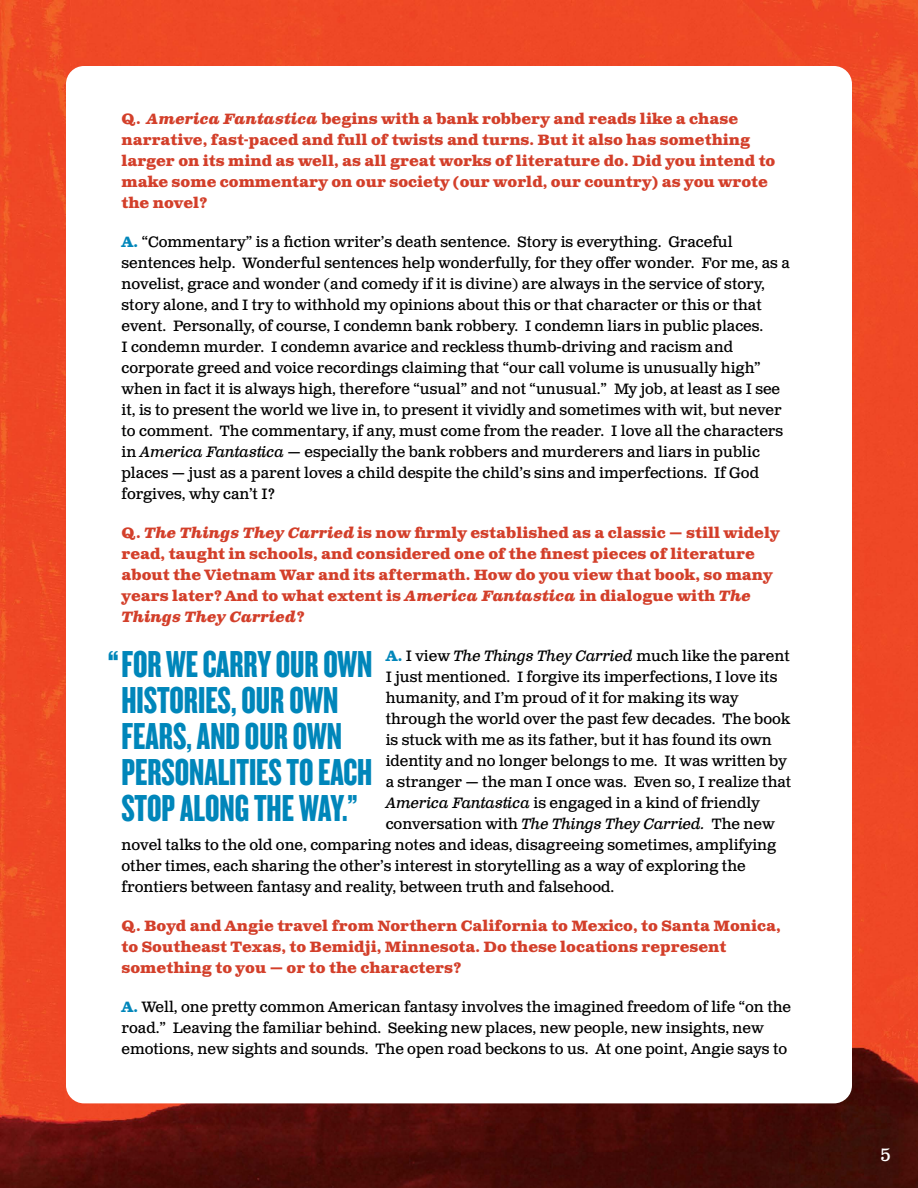
<style>
.page{position:relative;width:918px;height:1188px;background:#fff}
.page>*{position:absolute;margin:0;border:0;box-sizing:border-box;transform-origin:0 0}
.t1{font:42px "Knockout 68 Full Featherwt";color:#0086ba}
.t2{font:39px/36px "Knockout 68 Full Featherwt";color:#0086ba}
.t3{font:18px "Clarendon Text Pro";color:#fff}
.t4{font:15px/21px "Clarendon Text Pro";color:#000}
.t5{font:700 15px/21px "Clarendon Text Pro";color:#d33f2a}
.s1{font-style:italic}
.s2{font-weight:700;color:#0086ba}
</style>
<div class="page">
<img style="left:0;top:0;width:918px;height:1188px">
<div style="left:66px;top:66px;width:786px;height:1037px;background:#fff;border-radius:18px"></div>
<p class="t5" style="left:122px;top:110px;width:655px">Q. <span class="s1">America Fantastica</span> begins with a bank robbery and reads like a chase narrative, fast-paced and full of twists and turns. But it also has something larger on its mind as well, as all great works of literature do. Did you intend to make some commentary on our society (our world, our country) as you wrote the novel?</p>
<p class="t4" style="left:122px;top:232px;width:670px"><span class="s2">A.</span> “Commentary” is a fiction writer’s death sentence. Story is everything. Graceful sentences help. Wonderful sentences help wonderfully, for they offer wonder. For me, as a novelist, grace and wonder (and comedy if it is divine) are always in the service of story, story alone, and I try to withhold my opinions about this or that character or this or that event. Personally, of course, I condemn bank robbery. I condemn liars in public places.<br>I condemn murder. I condemn avarice and reckless thumb-driving and racism and corporate greed and voice recordings claiming that “our call volume is unusually high” when in fact it is always high, therefore “usual” and not “unusual.” My job, at least as I see it, is to present the world we live in, to present it vividly and sometimes with wit, but never to comment. The commentary, if any, must come from the reader. I love all the characters in <span class="s1">America Fantastica</span> — especially the bank robbers and murderers and liars in public places — just as a parent loves a child despite the child’s sins and imperfections. If God forgives, why can’t I?</p>
<p class="t5" style="left:122px;top:524px;width:660px">Q. <span class="s1">The Things They Carried</span> is now firmly established as a classic — still widely read, taught in schools, and considered one of the finest pieces of literature about the Vietnam War and its aftermath. How do you view that book, so many years later? And to what extent is <span class="s1">America Fantastica</span> in dialogue with <span class="s1">The Things They Carried</span>?</p>
<p class="t4" style="left:386px;top:646px;width:406px"><span class="s2">A.</span> I view <span class="s1">The Things They Carried</span> much like the parent</p>
<p class="t4" style="left:386px;top:667px;width:393px">I just mentioned. I forgive its imperfections, I love its</p>
<p class="t4" style="left:386px;top:688px;width:354px">humanity, and I’m proud of it for making its way</p>
<p class="t4" style="left:386px;top:709px;width:406px">through the world over the past few decades. The book</p>
<p class="t4" style="left:386px;top:730px;width:388px">is stuck with me as its father, but it has found its own</p>
<p class="t4" style="left:386px;top:751px;width:403px">identity and no longer belongs to me. It was written by</p>
<p class="t4" style="left:386px;top:772px;width:407px">a stranger — the man I once was. Even so, I realize that</p>
<p class="t4" style="left:386px;top:793px;width:376px"><span class="s1">America Fantastica</span> is engaged in a kind of friendly</p>
<p class="t4" style="left:386px;top:814px;width:390px">conversation with <span class="s1">The Things They Carried.</span> The new</p>
<p class="t4" style="left:122px;top:835px;width:656px">novel talks to the old one, comparing notes and ideas, disagreeing sometimes, amplifying</p>
<p class="t4" style="left:122px;top:856px;width:626px">other times, each sharing the other’s interest in storytelling as a way of exploring the</p>
<p class="t4" style="left:122px;top:877px;width:494px">frontiers between fantasy and reality, between truth and falsehood.</p>
<p class="t5" style="left:122px;top:917px;width:661px">Q. Boyd and Angie travel from Northern California to Mexico, to Santa Monica, to Southeast Texas, to Bemidji, Minnesota. Do these locations represent something to you — or to the characters?</p>
<p class="t4" style="left:122px;top:997px;width:671px"><span class="s2">A.</span> Well, one pretty common American fantasy involves the imagined freedom of life “on the road.” Leaving the familiar behind. Seeking new places, new people, new insights, new emotions, new sights and sounds. The open road beckons to us. At one point, Angie says to</p>
<h2 class="t2" style="left:122px;top:645px;width:252px">FOR WE CARRY OUR OWN<br>HISTORIES, OUR OWN<br>FEARS, AND OUR OWN<br>PERSONALITIES TO EACH<br>STOP ALONG THE WAY.”</h2>
<h1 class="t1" style="left:108px;top:640px;width:12px">“</h1>
<p class="t3" style="left:880px;top:1144px;width:12px">5</p>
</div>
